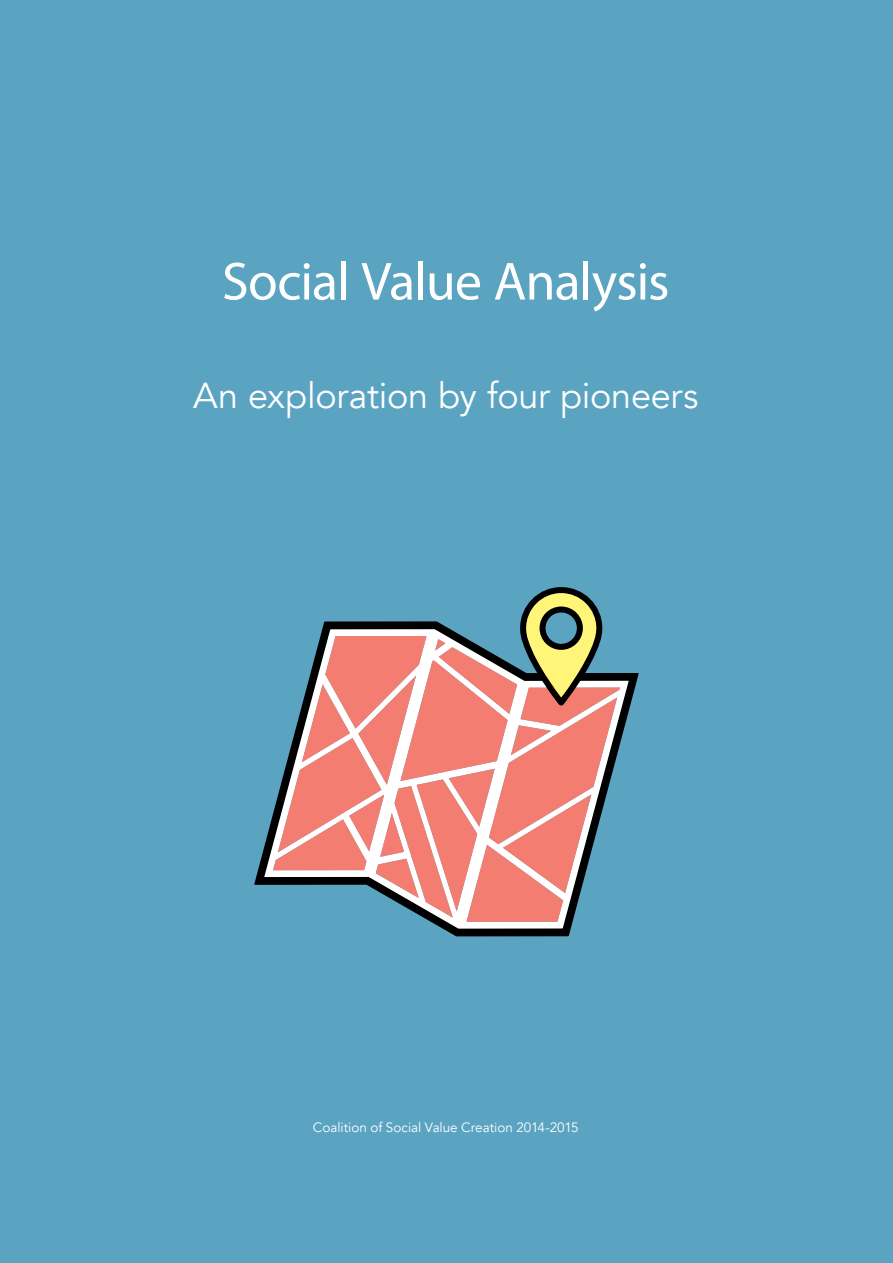
<style>
.page{position:relative;width:893px;height:1263px;background:#5aa4c2}
.page>*{position:absolute;margin:0;border:0;box-sizing:border-box;transform-origin:0 0}
.t1{font:54px "Myriad Pro";letter-spacing:-.015em;color:#fff}
.t2{font:36px "Avenir";letter-spacing:-.005em;color:#fff}
.t3{font:13.5px "Avenir";letter-spacing:-.005em;color:#fff}
</style>
<div class="page">
<svg style="left:254px;top:673px;width:385px;height:264px"></svg>
<svg style="left:273px;top:587px;width:347px;height:335px"></svg>
<h1 class="t1" style="left:222px;top:248px;width:449px">Social Value Analysis</h1>
<h2 class="t2" style="left:193px;top:374px;width:507px">An exploration by four pioneers</h2>
<p class="t3" style="left:313px;top:1119px;width:267px">Coalition of Social Value Creation 2014-2015</p>
</div>
